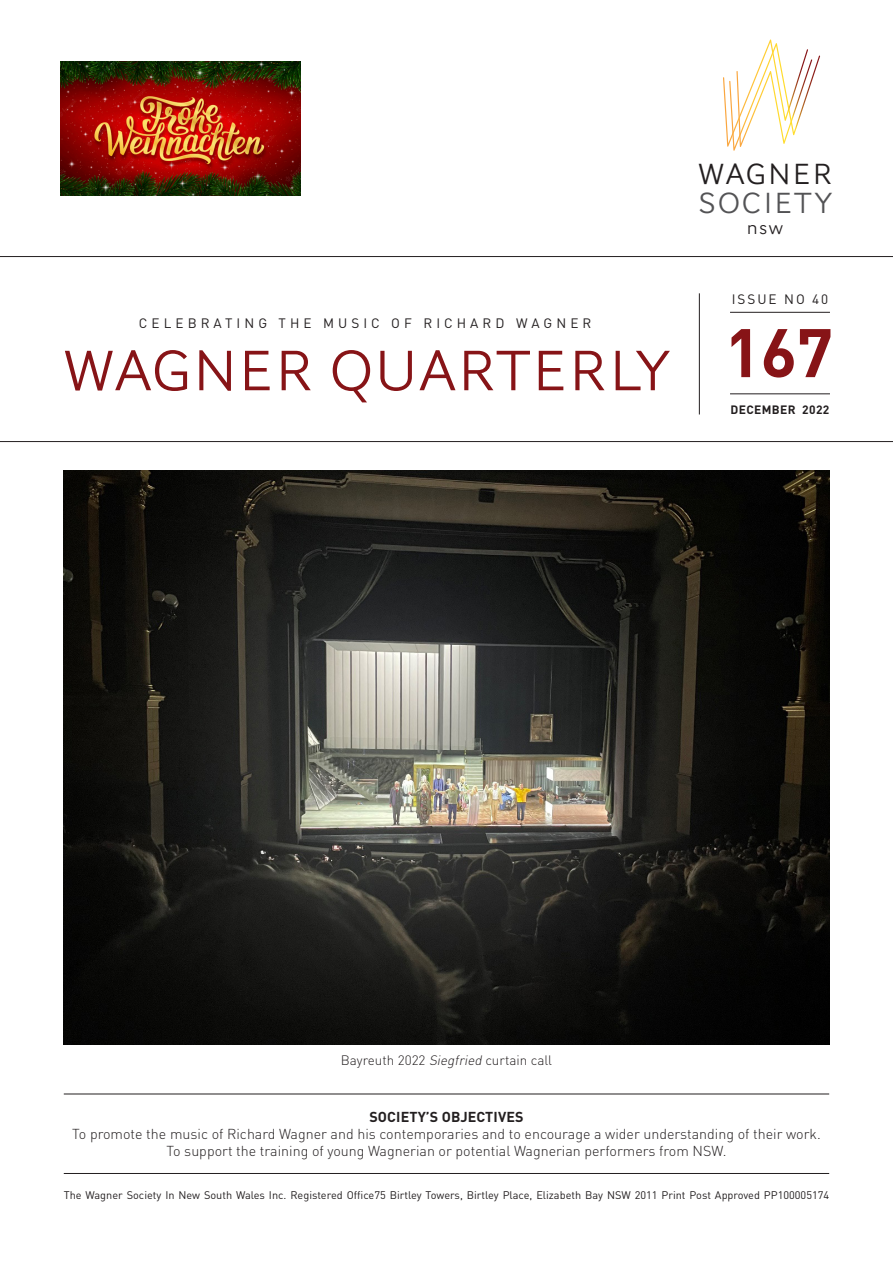
<style>
.page{position:relative;width:893px;height:1263px;background:#fff}
.page>*{position:absolute;margin:0;border:0;box-sizing:border-box;transform-origin:0 0}
.t1{font:700 67.5px "DIN Pro";color:#871417}
.t2{font:300 58.5px "AW Conqueror Sans";color:#871417}
.t3{font:300 30px "AW Conqueror Sans";letter-spacing:.04em;color:#535355}
.t4{font:300 30px "AW Conqueror Sans";letter-spacing:.04em;color:#231f20}
.t5{font:300 19.5px "AW Conqueror Sans";color:#231f20}
.t6{font:300 14.25px "DIN Pro";color:#231f20}
.t7{font:700 14.25px "DIN Pro";letter-spacing:.01em;color:#231f20}
.t8{font:13.5px "DIN Pro";letter-spacing:.3em;color:#231f20}
.Body_Text{font:300 13.5px "DIN Pro";color:#231f20}
.t9{font:13.5px "DIN Pro";letter-spacing:.15em;color:#231f20}
.t10{font:700 12px "DIN Pro";letter-spacing:.03em;color:#231f20}
.t11{font:10.95px "DIN Pro";color:#231f20}
.s1{font-style:italic}
</style>
<div class="page">
<hr style="left:64px;top:1094px;width:765px;height:1px;background:#231f20">
<hr style="left:64px;top:1173px;width:765px;height:1px;background:#231f20">
<hr style="left:0;top:256px;width:893px;height:1px;background:#231f20">
<hr style="left:0;top:441px;width:893px;height:1px;background:#231f20">
<hr style="left:730px;top:312px;width:100px;height:1px;background:#231f20">
<hr style="left:730px;top:394px;width:100px;height:1px;background:#231f20">
<hr style="left:699px;top:293px;width:1px;height:121px;background:#231f20">
<svg style="left:723px;top:40px;width:97px;height:111px"></svg>
<img style="left:64px;top:470px;width:765px;height:574px">
<img style="left:61px;top:61px;width:239px;height:135px">
<p class="t4" style="left:697px;top:150px;width:137px">WAGNER</p>
<p class="t3" style="left:697px;top:178px;width:138px">SOCIETY</p>
<p class="t5" style="left:747px;top:211px;width:38px">nsw</p>
<p class="t8" style="left:139px;top:314px;width:454px">CELEBRATING THE MUSIC OF RICHARD WAGNER</p>
<p class="t2" style="left:61px;top:322px;width:612px">WAGNER QUARTERLY</p>
<p class="t9" style="left:732px;top:290px;width:98px">ISSUE NO 40</p>
<p class="t1" style="left:725px;top:307px;width:110px">167</p>
<p class="t10" style="left:730px;top:401px;width:100px">DECEMBER 2022</p>
<p class="Body_Text" style="left:341px;top:1051px;width:213px">Bayreuth 2022 <span class="s1">Siegfried</span> curtain call</p>
<p class="t7" style="left:369px;top:1107px;width:156px">SOCIETY’S OBJECTIVES</p>
<p class="t6" style="left:72px;top:1124px;width:750px">To promote the music of Richard Wagner and his contemporaries and to encourage a wider understanding of their work.</p>
<p class="t6" style="left:166px;top:1141px;width:562px">To support the training of young Wagnerian or potential Wagnerian performers from NSW.</p>
<p class="t11" style="left:64px;top:1187px;width:767px">The Wagner Society In New South Wales Inc. Registered Office75 Birtley Towers, Birtley Place, Elizabeth Bay NSW 2011 Print Post Approved PP100005174</p>
</div>
